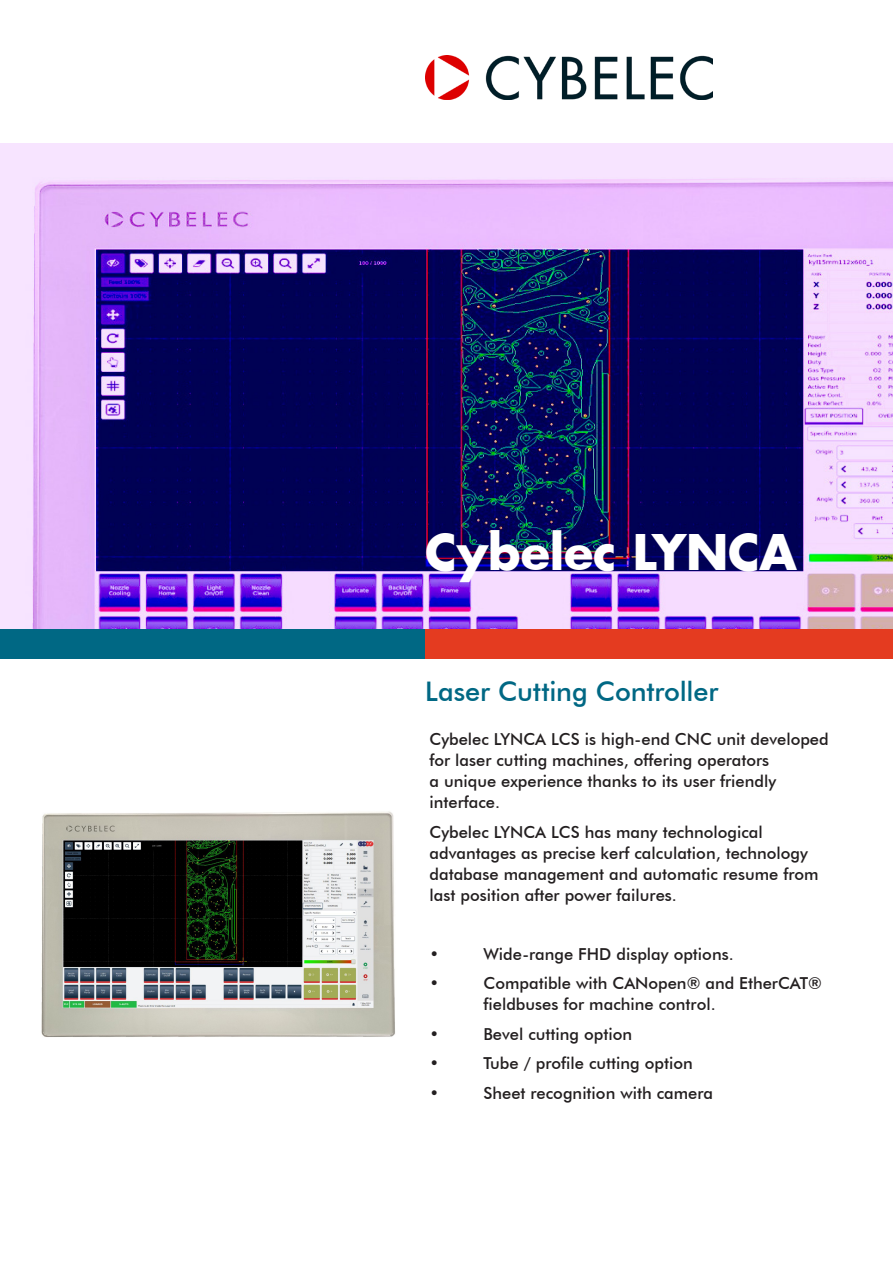
<style>
.page{position:relative;width:893px;height:1263px;background:#fff}
.page>*{position:absolute;margin:0;border:0;box-sizing:border-box;transform-origin:0 0}
.Titre_1_recto_blanc{font:700 48px "Futura";letter-spacing:-.005em;color:#fff}
.Company_Product_Desc{font:500 27px "Futura BT";letter-spacing:-.005em;color:#006884}
.Texte_recto_EN{font:500 16.5px/21px "Futura BT";color:#231f20}
</style>
<div class="page">
<img style="left:0;top:144px;width:893px;height:485px">
<div style="left:0;top:629px;width:425px;height:30px;background:#006884"></div>
<div style="left:425px;top:629px;width:468px;height:30px;background:#e43b20"></div>
<img style="left:425px;top:55px;width:288px;height:45px">
<img style="left:41px;top:811px;width:354px;height:226px">
<p class="Titre_1_recto_blanc" style="left:425px;top:518px;width:373px">Cybelec LYNCA</p>
<p class="Company_Product_Desc" style="left:425px;top:675px;width:295px">Laser Cutting Controller</p>
<p class="Texte_recto_EN" style="left:429px;top:729px;width:401px">Cybelec LYNCA LCS is high-end CNC unit developed for laser cutting machines, offering operators<br>a unique experience thanks to its user friendly interface.</p>
<p class="Texte_recto_EN" style="left:429px;top:821px;width:391px">Cybelec LYNCA LCS has many technological advantages as precise kerf calculation, technology database management and automatic resume from last position after power failures.</p>
<p class="Texte_recto_EN" style="left:429px;top:943px;width:11px">•</p>
<p class="Texte_recto_EN" style="left:483px;top:943px;width:252px">Wide-range FHD display options.</p>
<p class="Texte_recto_EN" style="left:429px;top:973px;width:11px">•</p>
<p class="Texte_recto_EN" style="left:483px;top:973px;width:340px">Compatible with CANopen® and EtherCAT® fieldbuses for machine control.</p>
<p class="Texte_recto_EN" style="left:429px;top:1023px;width:11px">•</p>
<p class="Texte_recto_EN" style="left:483px;top:1023px;width:150px">Bevel cutting option</p>
<p class="Texte_recto_EN" style="left:429px;top:1053px;width:11px">•</p>
<p class="Texte_recto_EN" style="left:483px;top:1053px;width:211px">Tube / profile cutting option</p>
<p class="Texte_recto_EN" style="left:429px;top:1082px;width:11px">•</p>
<p class="Texte_recto_EN" style="left:483px;top:1082px;width:231px">Sheet recognition with camera</p>
</div>
